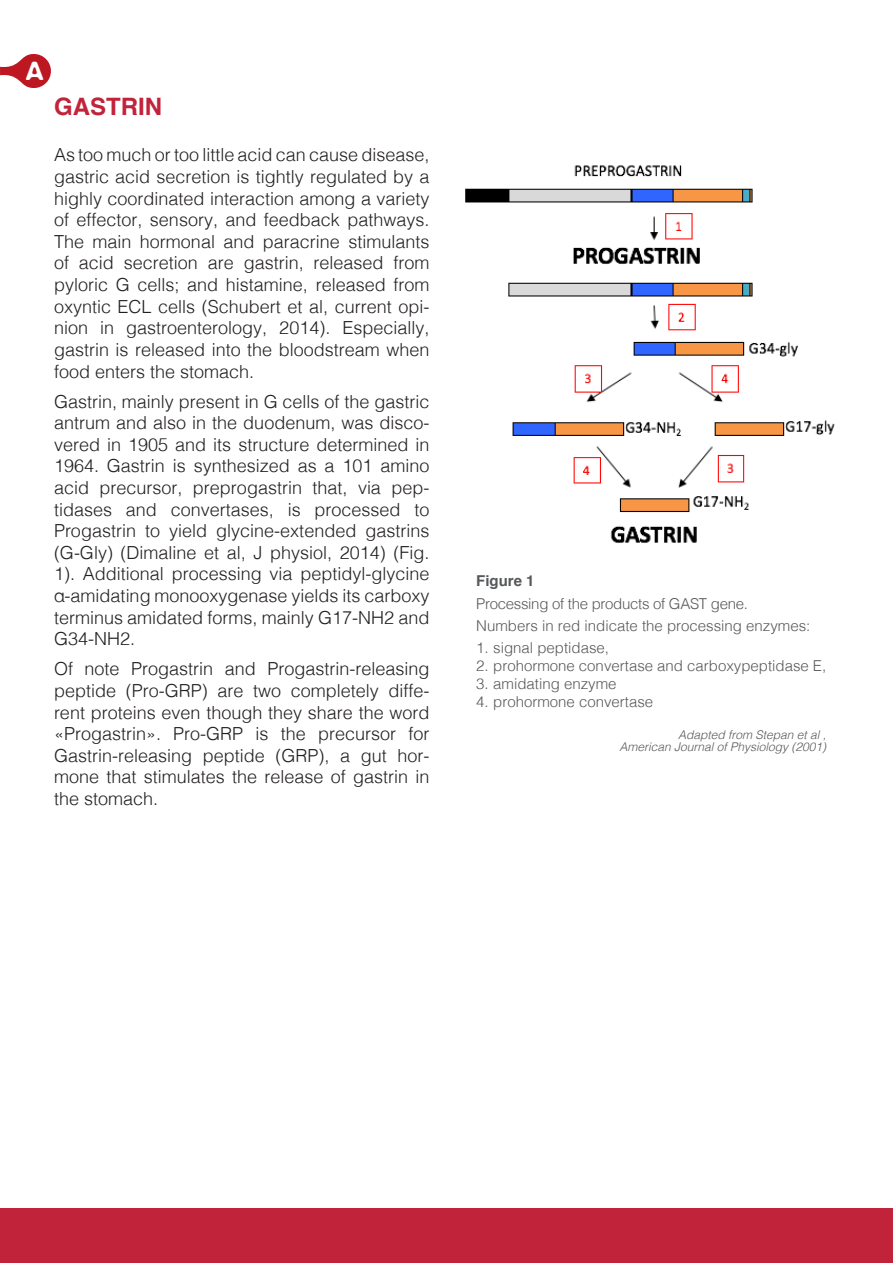
<style>
.page{position:relative;width:893px;height:1263px;background:#fff}
.page>*{position:absolute;margin:0;border:0;box-sizing:border-box;transform-origin:0 0}
.t1{font:500 27px "Blur";color:#fff}
.t2{font:700 24px "Helvetica";color:#c1243a}
.t3{font:300 18px/21.6px "Helvetica";color:#231f20;text-align:justify}
.t4{font:300 15px "Helvetica";color:#57585a}
.t5{font:300 15px "Helvetica";letter-spacing:-.02em;color:#57585a}
.t6{font:700 15px "Helvetica";color:#57585a}
.t7{font:italic 300 12px/12px "Helvetica";color:#57585a;text-align:right}
</style>
<div class="page">
<svg style="left:0;top:54px;width:51px;height:34px"></svg>
<div style="left:0;top:1209px;width:893px;height:54px;background:#c1243a"></div>
<img style="left:465px;top:165px;width:370px;height:378px">
<p class="t1" style="left:26px;top:55px;width:19px">A</p>
<p class="t2" style="left:54px;top:87px;width:109px">GASTRIN</p>
<p class="t3" style="left:54px;top:143px;width:377px">As too much or too little acid can cause disease, gastric acid secretion is tightly regulated by a highly coordinated interaction among a variety of effector, sensory, and feedback pathways.<br>The main hormonal and paracrine stimulants of acid secretion are gastrin, released from pyloric G cells; and histamine, released from oxyntic ECL cells (Schubert et al, current opi&shy;nion in gastroenterology, 2014). Especially, gastrin is released into the bloodstream when food enters the stomach.</p>
<p class="t3" style="left:54px;top:389px;width:377px">Gastrin, mainly present in G cells of the gastric antrum and also in the duodenum, was disco&shy;vered in 1905 and its structure determined in 1964. Gastrin is synthesized as a 101 amino acid precursor, preprogastrin that, via pep&shy;tidases and convertases, is processed to Progastrin to yield glycine-extended gastrins (G-Gly) (Dimaline et al, J physiol, 2014) (Fig.<br>1). Additional processing via peptidyl-glycine α-amidating monooxygenase yields its carboxy terminus amidated forms, mainly G17-NH2 and G34-NH2.</p>
<p class="t3" style="left:54px;top:657px;width:377px">Of note Progastrin and Progastrin-releasing peptide (Pro-GRP) are two completely diffe&shy;rent proteins even though they share the word «Progastrin». Pro-GRP is the precursor for Gastrin-releasing peptide (GRP), a gut hor&shy;mone that stimulates the release of gastrin in the stomach.</p>
<p class="t6" style="left:476px;top:569px;width:60px">Figure 1</p>
<p class="t5" style="left:476px;top:590px;width:273px">Processing of the products of GAST gene.</p>
<p class="t4" style="left:476px;top:613px;width:336px">Numbers in red indicate the processing enzymes:</p>
<p class="t4" style="left:476px;top:635px;width:134px">1. signal peptidase,</p>
<p class="t4" style="left:476px;top:653px;width:352px">2. prohormone convertase and carboxypeptidase E,</p>
<p class="t4" style="left:476px;top:671px;width:142px">3. amidating enzyme</p>
<p class="t4" style="left:476px;top:689px;width:179px">4. prohormone convertase</p>
<p class="t7" style="left:619px;top:728px;width:208px">Adapted from Stepan et al ,<br>American Journal of Physiology (2001)</p>
</div>
